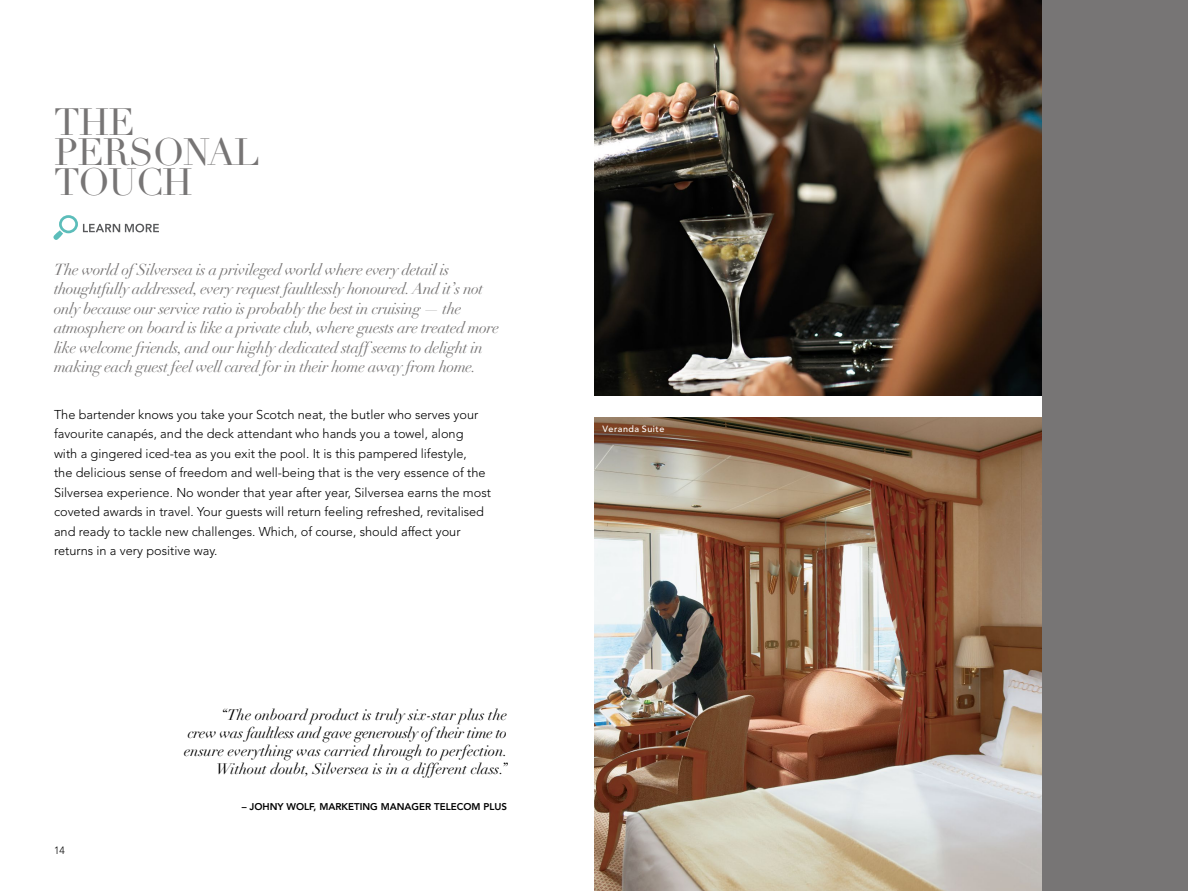
<style>
.page{position:relative;width:1188px;height:891px;background:#fff}
.page>*{position:absolute;margin:0;border:0;box-sizing:border-box;transform-origin:0 0}
.t1{font:37.5px/30px "Didot LT Std";letter-spacing:-.025em;color:#777575}
.t2{font:italic 15.75px/19.5px "Didot LT Std";letter-spacing:-.025em;color:#777575}
.t3{font:italic 15px/18px "Didot LT Std";color:#000;text-align:right}
.t4{font:300 12.75px/19.5px "Avenir LT Std";color:#000}
.t5{font:300 10.5px "Avenir LT Std";color:#000}
.t6{font:800 9.75px "Avenir LT Std";color:#000}
.t7{font:500 9px "Avenir LT Std";letter-spacing:.06em;color:#fff}
</style>
<div class="page">
<img style="left:594px;top:0;width:449px;height:396px">
<img style="left:594px;top:417px;width:449px;height:474px">
<div style="left:1043px;top:0;width:145px;height:891px;background:#777575"></div>
<svg style="left:83px;top:224px;width:76px;height:8px"></svg>
<svg style="left:53px;top:230px;width:10px;height:10px"></svg>
<div style="left:59px;top:215px;width:19px;height:18px;border:3px solid #5cbdba;border-radius:50%"></div>
<h1 class="t1" style="left:54px;top:108px;width:207px">THE<br>PERSONAL<br>TOUCH</h1>
<p class="t2" style="left:54px;top:260px;width:447px">The world of Silversea is a privileged world where every detail is thoughtfully addressed, every request faultlessly honoured. And it’s not only because our service ratio is probably the best in cruising — the atmosphere on board is like a private club, where guests are treated more like welcome friends, and our highly dedicated staff seems to delight in making each guest feel well cared for in their home away from home.</p>
<p class="t4" style="left:54px;top:404px;width:439px">The bartender knows you take your Scotch neat, the butler who serves your favourite canapés, and the deck attendant who hands you a towel, along<br>with a gingered iced-tea as you exit the pool. It is this pampered lifestyle,<br>the delicious sense of freedom and well-being that is the very essence of the Silversea experience. No wonder that year after year, Silversea earns the most coveted awards in travel. Your guests will return feeling refreshed, revitalised and ready to tackle new challenges. Which, of course, should affect your returns in a very positive way.</p>
<p class="t5" style="left:54px;top:844px;width:12px">14</p>
<p class="t3" style="left:184px;top:706px;width:325px">“The onboard product is truly six-star plus the<br>crew was faultless and gave generously of their time to ensure everything was carried through to perfection.<br>Without doubt, Silversea is in a different class.”</p>
<p class="t6" style="left:242px;top:801px;width:267px">– JOHNY WOLF, MARKETING MANAGER TELECOM PLUS</p>
<p class="t7" style="left:603px;top:424px;width:63px">Veranda Suite</p>
</div>
